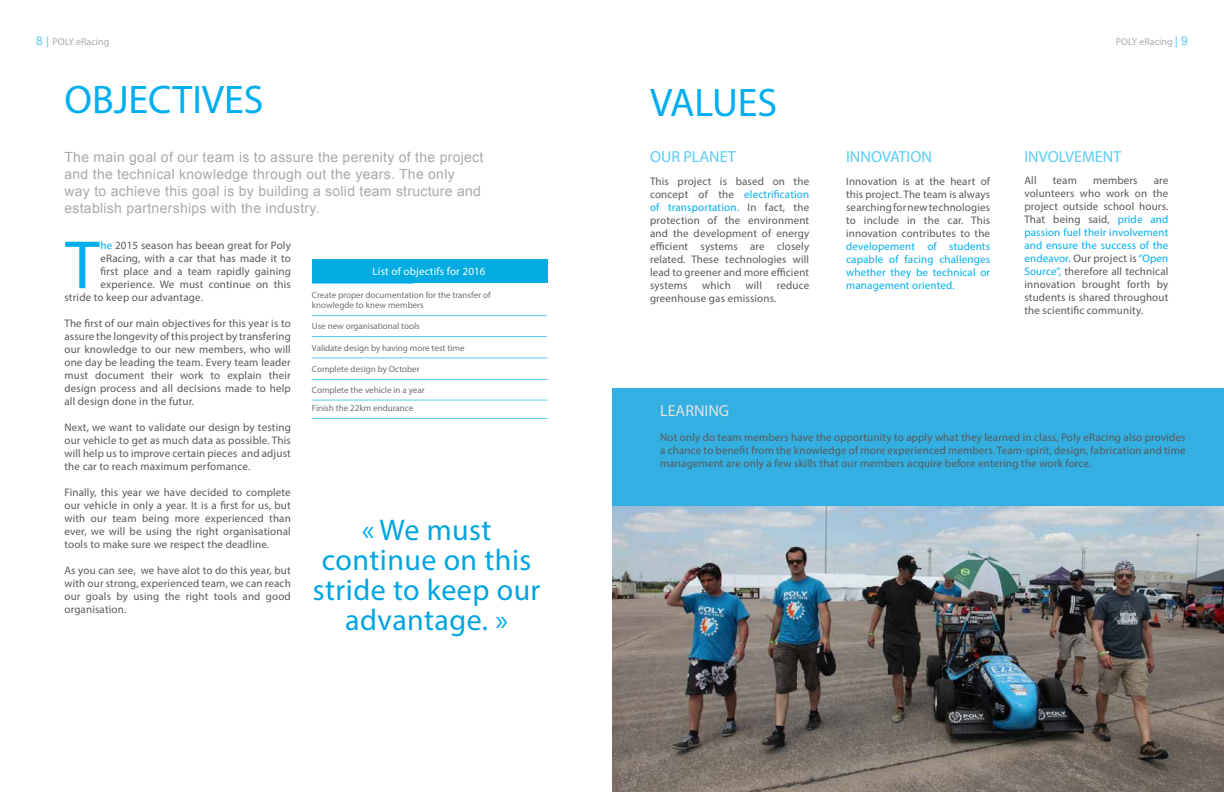
<style>
.page{position:relative;width:1224px;height:792px;background:#fff}
.page>*{position:absolute;margin:0;border:0;box-sizing:border-box;transform-origin:0 0}
.t1{font:68.9px "Myriad Pro";color:#00aeef}
.t2{font:40px "Myriad Pro";color:#00aeef}
.t3{font:30px/30px "Myriad Pro";letter-spacing:.015em;color:#00a4e0;text-align:center}
.t4{font:16px "Myriad Pro";color:#5bcbf5}
.t5{font:16px "Myriad Pro";color:#e2e3e4}
.t6{font:14px/17px "Arial";letter-spacing:.02em;color:#a7a9ac}
.t7{font:11px/13px "Myriad Pro";letter-spacing:.015em;color:#58595b;text-align:justify}
.t8{font:11px/13px "Myriad Pro";letter-spacing:.015em;color:#00aeef;text-align:justify}
.t9{font:11px "Myriad Pro";letter-spacing:.015em;color:#fff}
.t10{font:10px "Myriad Pro";color:#a7a9ac}
.t11{font:9px/10.8px "Myriad Pro";color:#6f7073}
.s1{font-family:"Arial";font-size:12px;color:#5bcbf5}
.s2{color:#00aeef}
</style>
<div class="page">
<div style="left:612px;top:388px;width:612px;height:119px;background:#33afe1"></div>
<img style="left:612px;top:507px;width:612px;height:285px">
<hr style="left:312px;top:358px;width:236px;height:1px;background:#5bcbf5">
<hr style="left:312px;top:379px;width:236px;height:1px;background:#5bcbf5">
<hr style="left:312px;top:315px;width:235px;height:1px;background:#5bcbf5">
<div style="left:312px;top:259px;width:102px;height:25px;background:#6dd0f6"></div>
<div style="left:312px;top:259px;width:236px;height:24px;background:#00ace2"></div>
<hr style="left:312px;top:418px;width:235px;height:1px;background:#5bcbf5">
<hr style="left:312px;top:336px;width:235px;height:1px;background:#5bcbf5">
<hr style="left:312px;top:400px;width:235px;height:1px;background:#5bcbf5">
<p class="t10" style="left:36px;top:35px;width:75px"><span class="s1">8 |</span> POLY eRacing</p>
<p class="t10" style="left:1116px;top:35px;width:74px">POLY eRacing <span class="s1">| 9</span></p>
<h2 class="t2" style="left:64px;top:75px;width:201px">OBJECTIVES</h2>
<p class="t6" style="left:64px;top:149px;width:420px">The main goal of our team is to assure the perenity of the project and the technical knowledge through out the years. The only way to achieve this goal is by building a solid team structure and establish partnerships with the industry.</p>
<h1 class="t1" style="left:65px;top:223px;width:36px">T</h1>
<p class="t7" style="left:100px;top:239px;width:192px"><span class="s2">he</span> 2015 season has beean great for Poly</p>
<p class="t7" style="left:100px;top:252px;width:192px">eRacing, with a car that has made it to</p>
<p class="t7" style="left:100px;top:265px;width:192px">first place and a team rapidly gaining</p>
<p class="t7" style="left:100px;top:278px;width:192px">experience. We must continue on this</p>
<p class="t7" style="left:64px;top:291px;width:140px">stride to keep our advantage.</p>
<p class="t7" style="left:64px;top:317px;width:228px">The first of our main objectives for this year is to assure the longevity of this project by transfering our knowledge to our new members, who will one day be leading the team. Every team leader must document their work to explain their design process and all decisions made to help all design done in the futur.</p>
<p class="t7" style="left:64px;top:421px;width:228px">Next, we want to validate our design by testing our vehicle to get as much data as possible. This will help us to improve certain pieces and adjust the car to reach maximum perfomance.</p>
<p class="t7" style="left:64px;top:486px;width:228px">Finally, this year we have decided to complete our vehicle in only a year. It is a first for us, but with our team being more experienced than ever, we will be using the right organisational tools to make sure we respect the deadline.</p>
<p class="t7" style="left:64px;top:564px;width:228px">As you can see, we have alot to do this year, but with our strong, experienced team, we can reach our goals by using the right tools and good organisation.</p>
<p class="t9" style="left:373px;top:265px;width:114px">List of objectifs for 2016</p>
<p class="t11" style="left:312px;top:289px;width:180px">Create proper documentation for the transfer of knowlegde to knew members</p>
<p class="t11" style="left:312px;top:321px;width:109px">Use new organisational tools</p>
<p class="t11" style="left:312px;top:342px;width:154px">Validate design by having more test time</p>
<p class="t11" style="left:312px;top:363px;width:109px">Complete design by October</p>
<p class="t11" style="left:312px;top:385px;width:114px">Complete the vehicle in a year</p>
<p class="t11" style="left:312px;top:402px;width:103px">Finish the 22km endurance</p>
<h3 class="t3" style="left:313px;top:515px;width:229px"><span class="s2">«</span> We must continue on this stride to keep our advantage. <span class="s2">»</span></h3>
<h2 class="t2" style="left:650px;top:78px;width:129px">VALUES</h2>
<h3 class="t4" style="left:650px;top:147px;width:87px">OUR PLANET</h3>
<h3 class="t4" style="left:846px;top:147px;width:87px">INNOVATION</h3>
<h3 class="t4" style="left:1024px;top:147px;width:98px">INVOLVEMENT</h3>
<p class="t7" style="left:650px;top:175px;width:161px">This project is based on the concept of the <span class="s2">electrification of transportation.</span> In fact, the protection of the environment and the development of energy efficient systems are closely related. These technologies will lead to greener and more efficient systems</p>
<p class="t7" style="left:702px;top:279px;width:30px">which</p>
<p class="t7" style="left:746px;top:279px;width:18px">will</p>
<p class="t7" style="left:777px;top:279px;width:34px">reduce</p>
<p class="t7" style="left:650px;top:292px;width:128px">greenhouse gas emissions.</p>
<h3 class="t5" style="left:660px;top:400px;width:71px">LEARNING</h3>
<p class="t7" style="left:846px;top:175px;width:146px">Innovation is at the heart of this project. The team is always searching for new technologies to include in the car. This innovation contributes to the</p>
<p class="t8" style="left:846px;top:240px;width:146px">developement of students capable of facing challenges whether they be technical or management oriented.</p>
<p class="t7" style="left:1024px;top:174px;width:14px">All</p>
<p class="t7" style="left:1053px;top:174px;width:26px">team</p>
<p class="t7" style="left:1093px;top:174px;width:46px">members</p>
<p class="t7" style="left:1024px;top:174px;width:146px;text-indent:129px">are volunteers who work on the project outside school hours.<br>That being said, <span class="s2">pride and passion fuel their involvement and ensure the success of the endeavor.</span> Our project is <span class="s2">“Open Source”,</span> therefore all technical innovation brought forth by students is shared throughout the scientific community.</p>
<p class="t7" style="left:660px;top:431px;width:527px">Not only do team members have the opportunity to apply what they learned in class, Poly eRacing also provides a chance to benefit from the knowledge of more experienced members. Team-spirit, design, fabrication and time management are only a few skills that our members acquire before entering the work force.</p>
</div>
